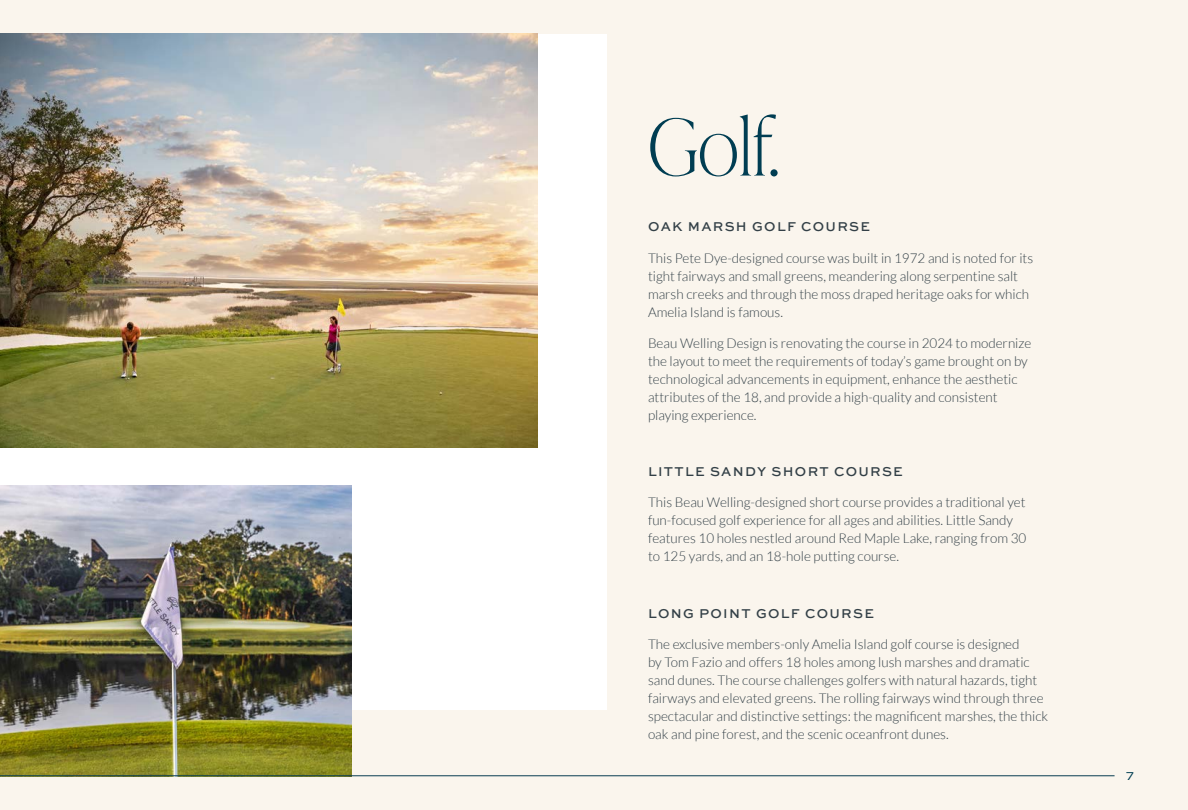
<style>
.page{position:relative;width:1188px;height:810px;background:#faf5ed}
.page>*{position:absolute;margin:0;border:0;box-sizing:border-box;transform-origin:0 0}
.Headline{font:100 78px "Ivy Presto Display";color:#003d52}
.Subhead{font:300 13.5px/18px "Lato";color:#334047}
.Subhead-2{font:500 13.5px "Sweet Sans Pro";letter-spacing:.095em;color:#334047}
.t1{font:12px "Sweet Sans Pro";color:#003d52}
</style>
<div class="page">
<div style="left:0;top:34px;width:606px;height:675px;background:#fff"></div>
<img style="left:0;top:34px;width:537px;height:414px">
<img style="left:0;top:485px;width:351px;height:290px">
<hr style="left:0;top:775px;width:1115px;height:1px;background:#083d51">
<p class="Headline" style="left:648px;top:92px;width:133px">Golf.</p>
<p class="Subhead-2" style="left:648px;top:217px;width:223px">OAK MARSH GOLF COURSE</p>
<p class="Subhead" style="left:648px;top:249px;width:387px">This Pete Dye-designed course was built in 1972 and is noted for its tight fairways and small greens, meandering along serpentine salt marsh creeks and through the moss draped heritage oaks for which Amelia Island is famous.</p>
<p class="Subhead" style="left:648px;top:334px;width:385px">Beau Welling Design is renovating the course in 2024 to modernize the layout to meet the requirements of today’s game brought on by technological advancements in equipment, enhance the aesthetic attributes of the 18, and provide a high-quality and consistent playing experience.</p>
<p class="Subhead-2" style="left:648px;top:461px;width:256px">LITTLE SANDY SHORT COURSE</p>
<p class="Subhead" style="left:648px;top:493px;width:380px">This Beau Welling-designed short course provides a traditional yet fun-focused golf experience for all ages and abilities. Little Sandy features 10 holes nestled around Red Maple Lake, ranging from 30 to 125 yards, and an 18-hole putting course.</p>
<p class="Subhead-2" style="left:648px;top:604px;width:227px">LONG POINT GOLF COURSE</p>
<p class="Subhead" style="left:648px;top:636px;width:402px">The exclusive members-only Amelia Island golf course is designed<br>by Tom Fazio and offers 18 holes among lush marshes and dramatic sand dunes. The course challenges golfers with natural hazards, tight fairways and elevated greens. The rolling fairways wind through three spectacular and distinctive settings: the magnificent marshes, the thick oak and pine forest, and the scenic oceanfront dunes.</p>
<p class="t1" style="left:1126px;top:767px;width:9px">7</p>
</div>
